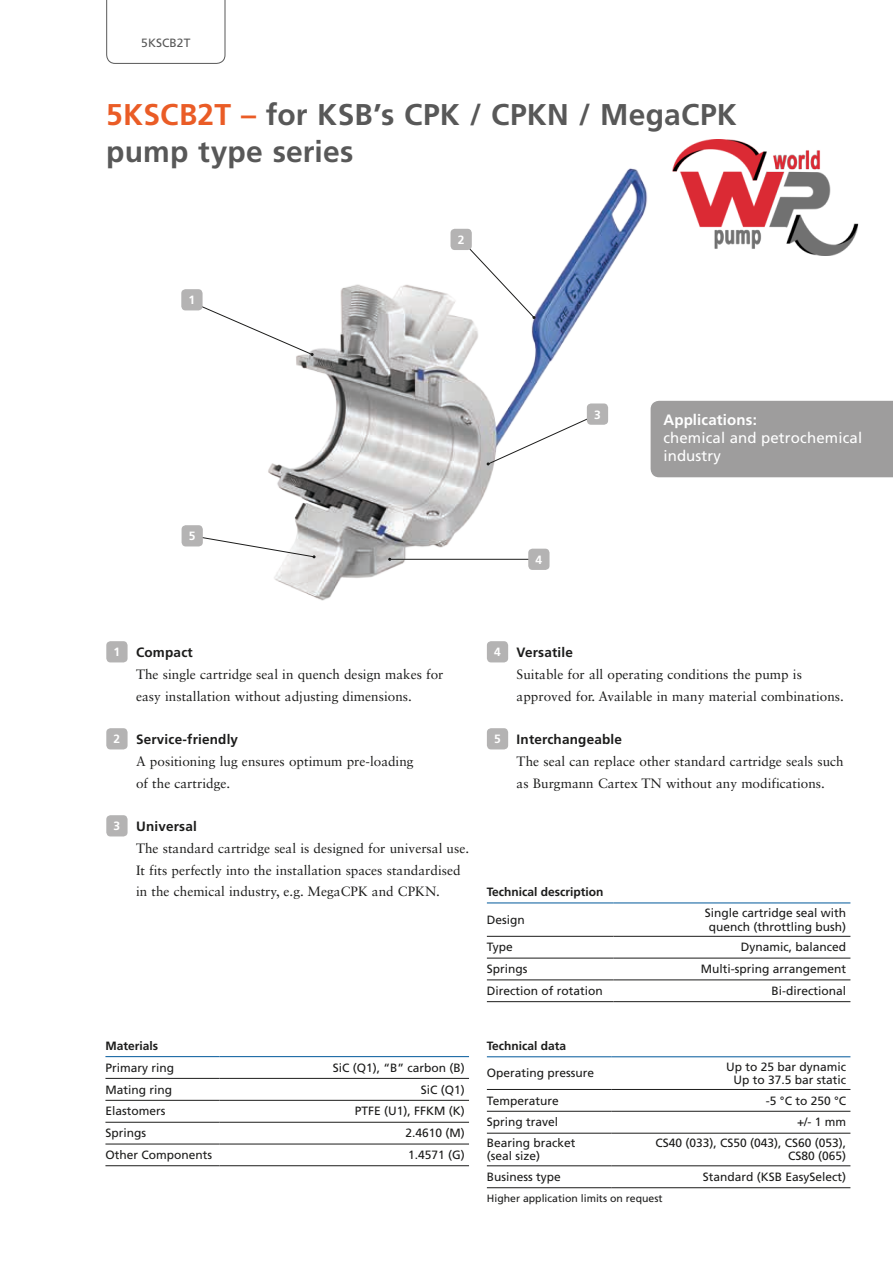
<style>
.page{position:relative;width:893px;height:1263px;background:#fff}
.page>*{position:absolute;margin:0;border:0;box-sizing:border-box;transform-origin:0 0}
.t1{font:700 30px/37.5px "Frutiger LT Pro";letter-spacing:.005em;color:#585858}
.t2{font:15px/18px "Frutiger LT Pro";letter-spacing:.01em;color:#fff}
.t3{font:700 15px "Frutiger LT Pro";letter-spacing:.01em;color:#fff}
.t4{font:13.5px/21.8px "Sabon LT Std";color:#1c1c1b}
.t5{font:700 13.5px "Frutiger LT Pro";letter-spacing:.015em;color:#1c1c1b}
.t6{font:12px/13.5px "Frutiger LT Pro";color:#1c1c1b;text-align:right}
.t7{font:700 12px "Frutiger LT Pro";color:#1c1c1b}
.t8{font:12px "Frutiger LT Pro";letter-spacing:.005em;color:#585858}
.t9{font:700 12px "Frutiger LT Pro";color:#fff}
.t10{font:10.5px "Frutiger LT Pro";color:#1c1c1b}
.s1{color:#ea5c26}
.s2{font-size:12px;color:#fff}
</style>
<div class="page">
<svg style="left:106px;top:0;width:119px;height:64px"></svg>
<hr style="left:105px;top:1056px;width:114px;height:1px;background:#00589a">
<hr style="left:219px;top:1056px;width:250px;height:1px;background:#00589a">
<hr style="left:105px;top:1078px;width:114px;height:1px;background:#1c1c1b">
<hr style="left:219px;top:1078px;width:250px;height:1px;background:#1c1c1b">
<hr style="left:105px;top:1100px;width:114px;height:1px;background:#1c1c1b">
<hr style="left:219px;top:1100px;width:250px;height:1px;background:#1c1c1b">
<hr style="left:105px;top:1122px;width:114px;height:1px;background:#1c1c1b">
<hr style="left:219px;top:1122px;width:250px;height:1px;background:#1c1c1b">
<hr style="left:105px;top:1144px;width:114px;height:1px;background:#1c1c1b">
<hr style="left:219px;top:1144px;width:250px;height:1px;background:#1c1c1b">
<hr style="left:105px;top:1165px;width:114px;height:1px;background:#1c1c1b">
<hr style="left:219px;top:1165px;width:250px;height:1px;background:#1c1c1b">
<hr style="left:487px;top:1089px;width:124px;height:1px;background:#1c1c1b">
<hr style="left:611px;top:1089px;width:239px;height:1px;background:#1c1c1b">
<hr style="left:487px;top:1056px;width:124px;height:1px;background:#00589a">
<hr style="left:611px;top:1056px;width:239px;height:1px;background:#00589a">
<hr style="left:487px;top:1111px;width:124px;height:1px;background:#1c1c1b">
<hr style="left:611px;top:1111px;width:239px;height:1px;background:#1c1c1b">
<hr style="left:487px;top:1133px;width:124px;height:1px;background:#1c1c1b">
<hr style="left:611px;top:1133px;width:239px;height:1px;background:#1c1c1b">
<hr style="left:487px;top:1165px;width:124px;height:1px;background:#1c1c1b">
<hr style="left:611px;top:1165px;width:239px;height:1px;background:#1c1c1b">
<hr style="left:487px;top:1187px;width:124px;height:1px;background:#1c1c1b">
<hr style="left:611px;top:1187px;width:239px;height:1px;background:#1c1c1b">
<hr style="left:487px;top:958px;width:126px;height:1px;background:#1c1c1b">
<hr style="left:613px;top:958px;width:237px;height:1px;background:#1c1c1b">
<hr style="left:487px;top:980px;width:126px;height:1px;background:#1c1c1b">
<hr style="left:613px;top:980px;width:237px;height:1px;background:#1c1c1b">
<hr style="left:487px;top:902px;width:126px;height:1px;background:#00589a">
<hr style="left:613px;top:902px;width:237px;height:1px;background:#00589a">
<hr style="left:487px;top:936px;width:126px;height:1px;background:#1c1c1b">
<hr style="left:613px;top:936px;width:237px;height:1px;background:#1c1c1b">
<hr style="left:487px;top:1001px;width:126px;height:1px;background:#1c1c1b">
<hr style="left:613px;top:1001px;width:237px;height:1px;background:#1c1c1b">
<div style="left:106px;top:641px;width:22px;height:21px;background:#b4b3b3;border-radius:4px"></div>
<div style="left:106px;top:728px;width:22px;height:21px;background:#b4b3b3;border-radius:4px"></div>
<div style="left:106px;top:815px;width:22px;height:21px;background:#b4b3b3;border-radius:4px"></div>
<div style="left:487px;top:641px;width:21px;height:21px;background:#b4b3b3;border-radius:4px"></div>
<div style="left:487px;top:728px;width:21px;height:21px;background:#b4b3b3;border-radius:4px"></div>
<img style="left:189px;top:168px;width:478px;height:433px">
<svg style="left:191px;top:301px;width:123px;height:55px"></svg>
<div style="left:181px;top:289px;width:22px;height:21px;background:#b4b3b3;border-radius:4px"></div>
<svg style="left:460px;top:238px;width:75px;height:81px"></svg>
<div style="left:450px;top:229px;width:22px;height:21px;background:#b4b3b3;border-radius:4px"></div>
<svg style="left:487px;top:413px;width:111px;height:52px"></svg>
<div style="left:587px;top:403px;width:21px;height:22px;background:#b4b3b3;border-radius:4px"></div>
<svg style="left:191px;top:535px;width:125px;height:23px"></svg>
<div style="left:182px;top:525px;width:21px;height:21px;background:#b4b3b3;border-radius:4px"></div>
<hr style="left:390px;top:559px;width:149px;height:1px;background:#1c1c1b">
<div style="left:528px;top:549px;width:21px;height:21px;background:#b4b3b3;border-radius:4px"></div>
<div style="left:651px;top:401px;width:242px;height:76px;background:#9e9d9d"></div>
<img style="left:662px;top:140px;width:197px;height:115px">
<p class="t8" style="left:141px;top:35px;width:51px">5KSCB2T</p>
<h1 class="t1" style="left:106px;top:96px;width:632px"><span class="s1">5KSCB2T –</span> for KSB’s CPK / CPKN / MegaCPK pump type series</h1>
<p class="t9" style="left:188px;top:293px;width:8px">1</p>
<p class="t9" style="left:458px;top:233px;width:8px">2</p>
<p class="t9" style="left:189px;top:529px;width:8px">5</p>
<p class="t9" style="left:594px;top:407px;width:8px">3</p>
<p class="t9" style="left:535px;top:553px;width:8px">4</p>
<p class="t3" style="left:663px;top:411px;width:95px">Applications:</p>
<p class="t2" style="left:663px;top:429px;width:200px">chemical and petrochemical industry</p>
<p class="t5" style="left:113px;top:644px;width:81px"><span class="s2">1</span> Compact</p>
<p class="t4" style="left:136px;top:663px;width:309px">The single cartridge seal in quench design makes for easy installation without adjusting dimensions.</p>
<p class="t5" style="left:113px;top:731px;width:126px"><span class="s2">2</span> Service-friendly</p>
<p class="t4" style="left:136px;top:750px;width:279px">A positioning lug ensures optimum pre-loading of the cartridge.</p>
<p class="t5" style="left:113px;top:818px;width:85px"><span class="s2">3</span> Universal</p>
<p class="t4" style="left:136px;top:837px;width:335px">The standard cartridge seal is designed for universal use.<br>It fits perfectly into the installation spaces standardised in the chemical industry, e.g. MegaCPK and CPKN.</p>
<p class="t7" style="left:105px;top:1039px;width:54px">Materials</p>
<p class="t6" style="left:105px;top:1061px;width:70px">Primary ring</p>
<p class="t6" style="left:333px;top:1061px;width:134px">SiC (Q1), “B” carbon (B)</p>
<p class="t6" style="left:105px;top:1083px;width:68px">Mating ring</p>
<p class="t6" style="left:421px;top:1083px;width:46px">SiC (Q1)</p>
<p class="t6" style="left:105px;top:1104px;width:62px">Elastomers</p>
<p class="t6" style="left:355px;top:1104px;width:112px">PTFE (U1), FFKM (K)</p>
<p class="t6" style="left:105px;top:1126px;width:42px">Springs</p>
<p class="t6" style="left:405px;top:1126px;width:61px">2.4610 (M)</p>
<p class="t6" style="left:105px;top:1148px;width:108px">Other Components</p>
<p class="t6" style="left:408px;top:1148px;width:58px">1.4571 (G)</p>
<p class="t5" style="left:494px;top:644px;width:81px"><span class="s2">4</span> Versatile</p>
<p class="t4" style="left:517px;top:663px;width:329px">Suitable for all operating conditions the pump is approved for. Available in many material combinations.</p>
<p class="t5" style="left:494px;top:731px;width:129px"><span class="s2">5</span> Interchangeable</p>
<p class="t4" style="left:517px;top:750px;width:329px">The seal can replace other standard cartridge seals such as Burgmann Cartex TN without any modifications.</p>
<p class="t7" style="left:487px;top:885px;width:118px">Technical description</p>
<p class="t6" style="left:487px;top:913px;width:40px">Design</p>
<p class="t6" style="left:705px;top:906px;width:143px;text-align:center">Single cartridge seal with quench (throttling bush)</p>
<p class="t6" style="left:487px;top:940px;width:27px">Type</p>
<p class="t6" style="left:741px;top:940px;width:107px">Dynamic, balanced</p>
<p class="t6" style="left:487px;top:962px;width:42px">Springs</p>
<p class="t6" style="left:701px;top:962px;width:147px">Multi-spring arrangement</p>
<p class="t6" style="left:487px;top:984px;width:118px">Direction of rotation</p>
<p class="t6" style="left:771px;top:984px;width:76px">Bi-directional</p>
<p class="t7" style="left:487px;top:1039px;width:81px">Technical data</p>
<p class="t6" style="left:487px;top:1066px;width:109px">Operating pressure</p>
<p class="t6" style="left:726px;top:1060px;width:122px">Up to 25 bar dynamic<br>Up to 37.5 bar static</p>
<p class="t6" style="left:487px;top:1094px;width:73px">Temperature</p>
<p class="t6" style="left:766px;top:1094px;width:82px">-5 °C to 250 °C</p>
<p class="t6" style="left:487px;top:1115px;width:73px">Spring travel</p>
<p class="t6" style="left:797px;top:1115px;width:51px">+/- 1 mm</p>
<p class="t6" style="left:487px;top:1136px;width:90px;text-align:left">Bearing bracket (seal size)</p>
<p class="t6" style="left:655px;top:1136px;width:192px">CS40 (033), CS50 (043), CS60 (053),<br>CS80 (065)</p>
<p class="t6" style="left:487px;top:1170px;width:76px">Business type</p>
<p class="t6" style="left:703px;top:1170px;width:145px">Standard (KSB EasySelect)</p>
<p class="t10" style="left:487px;top:1192px;width:177px">Higher application limits on request</p>
</div>
